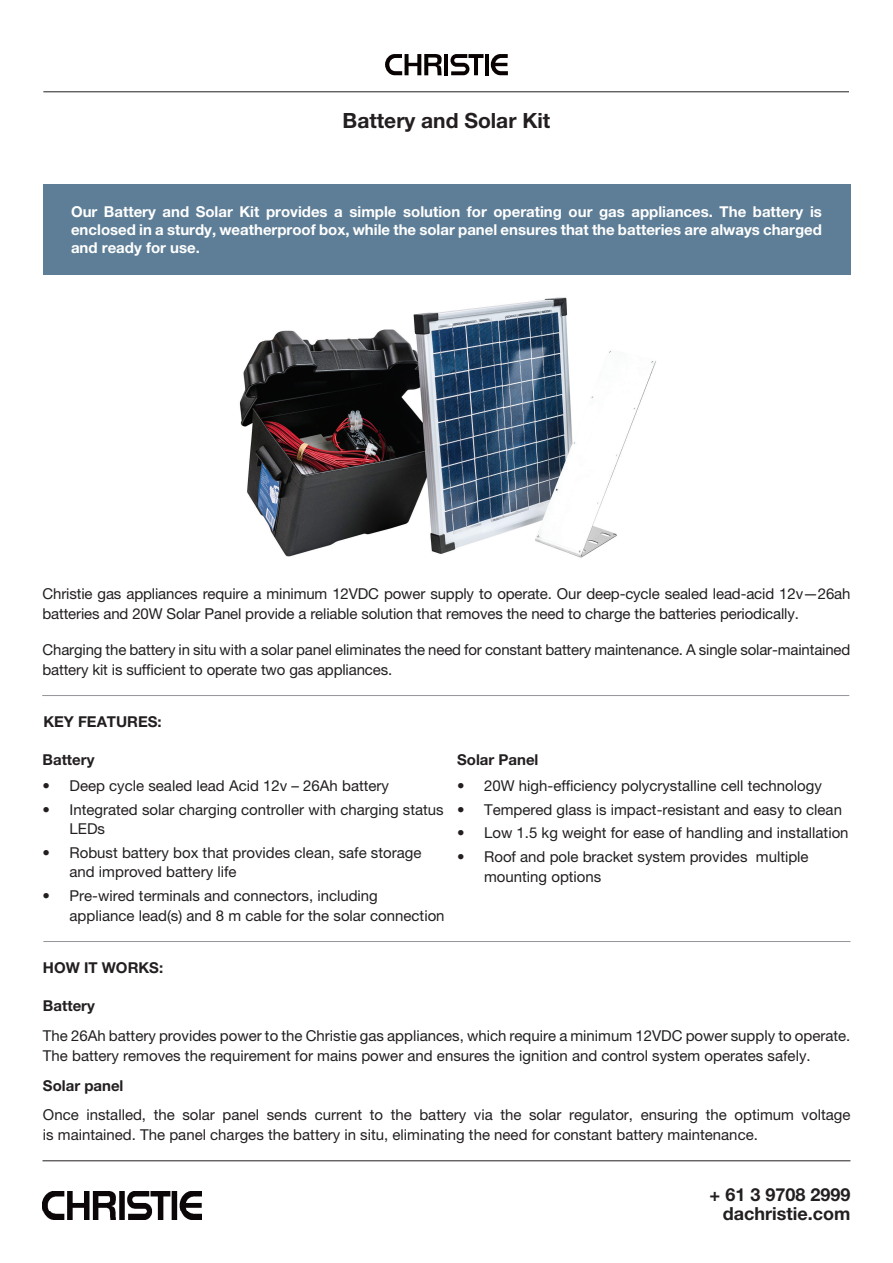
<style>
.page{position:relative;width:893px;height:1263px;background:#fff}
.page>*{position:absolute;margin:0;border:0;box-sizing:border-box;transform-origin:0 0}
.t1{font:700 21px "Helvetica Neue LT Pro";color:#231f20}
.t2{font:700 18px "Helvetica Neue LT Pro";color:#231f20}
.t3{font:15px/19.5px "Helvetica Neue LT Pro";color:#231f20}
.t4{font:700 15px/18px "Helvetica Neue LT Pro";color:#fff;text-align:justify}
.t5{font:700 15px "Helvetica Neue LT Pro";color:#231f20}
</style>
<div class="page">
<div style="left:43px;top:185px;width:807px;height:90px;background:#5d7e96"></div>
<svg style="left:491px;top:54px;width:17px;height:21px"></svg>
<svg style="left:385px;top:54px;width:57px;height:21px"></svg>
<hr style="left:444px;top:54px;width:4px;height:21px;background:#080302">
<hr style="left:485px;top:54px;width:4px;height:21px;background:#080302">
<svg style="left:450px;top:54px;width:34px;height:21px"></svg>
<hr style="left:43px;top:91px;width:806px;height:1px;background:#231f20">
<hr style="left:43px;top:1160px;width:807px;height:1px;background:#231f20">
<img style="left:43px;top:1191px;width:159px;height:28px">
<hr style="left:42px;top:695px;width:807px;height:1px;background:#939598">
<hr style="left:43px;top:941px;width:807px;height:1px;background:#939598">
<img style="left:239px;top:297px;width:417px;height:261px">
<h1 class="t1" style="left:343px;top:107px;width:209px">Battery and Solar Kit</h1>
<p class="t4" style="left:71px;top:202px;width:752px">Our Battery and Solar Kit provides a simple solution for operating our gas appliances. The battery is enclosed in a sturdy, weatherproof box, while the solar panel ensures that the batteries are always charged and ready for use.</p>
<p class="t3" style="left:43px;top:584px;width:809px">Christie gas appliances require a minimum 12VDC power supply to operate. Our deep-cycle sealed lead-acid 12v—26ah batteries and 20W Solar Panel provide a reliable solution that removes the need to charge the batteries periodically.</p>
<p class="t3" style="left:43px;top:640px;width:809px">Charging the battery in situ with a solar panel eliminates the need for constant battery maintenance. A single solar-maintained battery kit is sufficient to operate two gas appliances.</p>
<p class="t5" style="left:43px;top:712px;width:120px">KEY FEATURES:</p>
<p class="t5" style="left:43px;top:750px;width:53px">Battery</p>
<p class="t5" style="left:457px;top:750px;width:83px">Solar Panel</p>
<p class="t3" style="left:43px;top:775px;width:348px">• Deep cycle sealed lead Acid 12v – 26Ah battery</p>
<p class="t3" style="left:70px;top:799px;width:376px;text-indent:-27px">• Integrated solar charging controller with charging status<br>LEDs</p>
<p class="t3" style="left:70px;top:842px;width:353px;text-indent:-27px">• Robust battery box that provides clean, safe storage and improved battery life</p>
<p class="t3" style="left:70px;top:886px;width:377px;text-indent:-27px">• Pre-wired terminals and connectors, including appliance lead(s) and 8 m cable for the solar connection</p>
<p class="t3" style="left:457px;top:775px;width:366px">• 20W high-efficiency polycrystalline cell technology</p>
<p class="t3" style="left:457px;top:799px;width:386px">• Tempered glass is impact-resistant and easy to clean</p>
<p class="t3" style="left:457px;top:823px;width:393px">• Low 1.5 kg weight for ease of handling and installation</p>
<p class="t3" style="left:484px;top:847px;width:326px;text-indent:-27px">• Roof and pole bracket system provides multiple mounting options</p>
<p class="t5" style="left:43px;top:958px;width:122px">HOW IT WORKS:</p>
<p class="t5" style="left:43px;top:997px;width:53px">Battery</p>
<p class="t3" style="left:43px;top:1026px;width:809px">The 26Ah battery provides power to the Christie gas appliances, which require a minimum 12VDC power supply to operate.<br>The battery removes the requirement for mains power and ensures the ignition and control system operates safely.</p>
<p class="t5" style="left:43px;top:1076px;width:82px">Solar panel</p>
<p class="t3" style="left:43px;top:1105px;width:809px">Once installed, the solar panel sends current to the battery via the solar regulator, ensuring the optimum voltage is maintained. The panel charges the battery in situ, eliminating the need for constant battery maintenance.</p>
<p class="t2" style="left:709px;top:1184px;width:142px">+ 61 3 9708 2999</p>
<p class="t2" style="left:723px;top:1203px;width:129px">dachristie.com</p>
</div>
